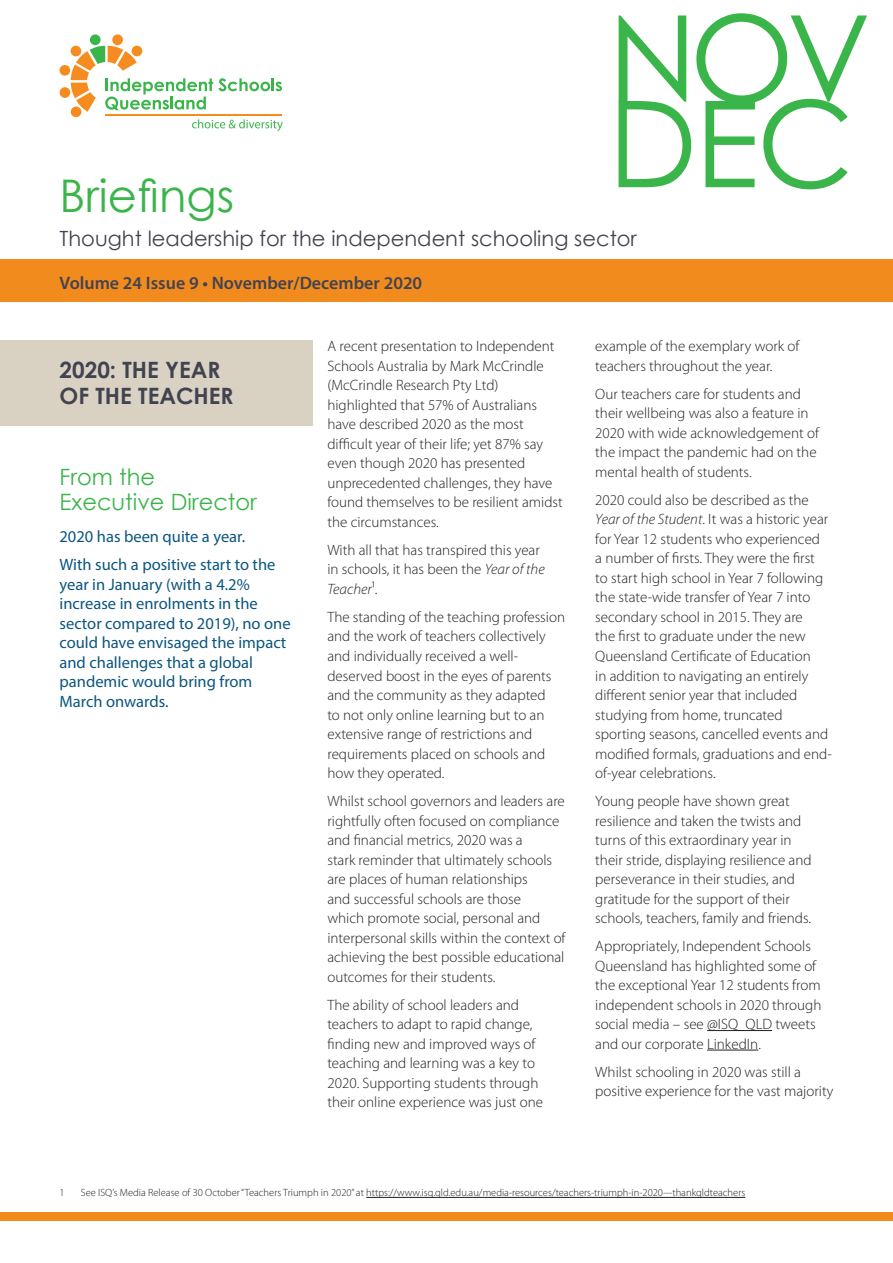
<style>
.page{position:relative;width:893px;height:1263px;background:#fff}
.page>*{position:absolute;margin:0;border:0;box-sizing:border-box;transform-origin:0 0}
.Heading_1_Briefings{font:120px/85.5px "Century Gothic";letter-spacing:-.04em;color:#3ab54a}
.Heading_1_Briefings-2{font:45px "Century Gothic";color:#3ab54a}
.Heading_2{font:22.5px/25.5px "Century Gothic";color:#3ab54a}
.ED_heading{font:700 22.5px/25.5px "Century Gothic";color:#424351}
.Heading_2-2{font:21px "Century Gothic";color:#424351}
.Heading_3{font:600 18px "Myriad Pro";color:#424351}
.Intro_para{font:16.5px/19.5px "Myriad Pro";color:#0c567f}
.Body_copy{font:300 15px/19.5px "Myriad Pro";color:#231f20}
.Footnote{font:300 10.5px "Myriad Pro";color:#231f20}
.s1{font-style:italic}
</style>
<div class="page">
<div style="left:0;top:259px;width:893px;height:43px;background:#f28b1d"></div>
<hr style="left:707px;top:1030px;width:65px;height:1px;background:#231f20">
<hr style="left:707px;top:1050px;width:51px;height:1px;background:#231f20">
<div style="left:0;top:1212px;width:893px;height:8px;background:#f28b1d"></div>
<hr style="left:366px;top:1197px;width:379px;height:1px;background:#231f20">
<div style="left:0;top:340px;width:313px;height:85px;background:#d9d2c3"></div>
<svg style="left:192px;top:119px;width:91px;height:12px"></svg>
<hr style="left:105px;top:114px;width:177px;height:1px;background:#f68c1f">
<div style="left:90px;top:34px;width:11px;height:11px;background:#3ab54a;border-radius:50%"></div>
<div style="left:60px;top:65px;width:10px;height:11px;background:#f68c1f;border-radius:50%"></div>
<div style="left:60px;top:87px;width:10px;height:11px;background:#f68c1f;border-radius:50%"></div>
<div style="left:71px;top:107px;width:10px;height:10px;background:#f68c1f;border-radius:50%"></div>
<div style="left:112px;top:34px;width:11px;height:11px;background:#f68c1f;border-radius:50%"></div>
<svg style="left:71px;top:46px;width:211px;height:66px"></svg>
<p class="Heading_1_Briefings" style="left:608px;top:14px;width:264px">NOV<br>DEC</p>
<p class="Heading_1_Briefings-2" style="left:60px;top:165px;width:176px">Briefings</p>
<p class="Heading_2-2" style="left:60px;top:224px;width:579px">Thought leadership for the independent schooling sector</p>
<p class="Heading_3" style="left:60px;top:272px;width:364px">Volume 24 Issue 9 • November/December 2020</p>
<p class="ED_heading" style="left:60px;top:356px;width:176px">2020: THE YEAR<br>OF THE TEACHER</p>
<p class="Heading_2" style="left:60px;top:463px;width:199px">From the<br>Executive Director</p>
<p class="Intro_para" style="left:60px;top:527px;width:187px">2020 has been quite a year.</p>
<p class="Intro_para" style="left:60px;top:555px;width:233px">With such a positive start to the year in January (with a 4.2% increase in enrolments in the sector compared to 2019), no one could have envisaged the impact and challenges that a global pandemic would bring from<br>March onwards.</p>
<p class="Body_copy" style="left:327px;top:337px;width:237px">A recent presentation to Independent Schools Australia by Mark McCrindle (McCrindle Research Pty Ltd) highlighted that 57% of Australians have described 2020 as the most difficult year of their life; yet 87% say even though 2020 has presented unprecedented challenges, they have found themselves to be resilient amidst the circumstances.</p>
<p class="Body_copy" style="left:327px;top:540px;width:219px">With all that has transpired this year in schools, it has been the <span class="s1">Year of the<br>Teacher</span>1.</p>
<p class="Body_copy" style="left:327px;top:607px;width:239px">The standing of the teaching profession and the work of teachers collectively and individually received a well&shy;deserved boost in the eyes of parents and the community as they adapted<br>to not only online learning but to an extensive range of restrictions and requirements placed on schools and how they operated.</p>
<p class="Body_copy" style="left:327px;top:791px;width:240px">Whilst school governors and leaders are rightfully often focused on compliance and financial metrics, 2020 was a<br>stark reminder that ultimately schools are places of human relationships<br>and successful schools are those<br>which promote social, personal and interpersonal skills within the context of achieving the best possible educational outcomes for their students.</p>
<p class="Body_copy" style="left:327px;top:995px;width:217px">The ability of school leaders and teachers to adapt to rapid change, finding new and improved ways of teaching and learning was a key to 2020. Supporting students through their online experience was just one</p>
<p class="Body_copy" style="left:595px;top:337px;width:206px">example of the exemplary work of teachers throughout the year.</p>
<p class="Body_copy" style="left:595px;top:384px;width:225px">Our teachers care for students and their wellbeing was also a feature in 2020 with wide acknowledgement of the impact the pandemic had on the mental health of students.</p>
<p class="Body_copy" style="left:595px;top:490px;width:238px">2020 could also be described as the <span class="s1">Year of the Student</span>. It was a historic year for Year 12 students who experienced<br>a number of firsts. They were the first<br>to start high school in Year 7 following the state-wide transfer of Year 7 into secondary school in 2015. They are<br>the first to graduate under the new Queensland Certificate of Education<br>in addition to navigating an entirely different senior year that included studying from home, truncated sporting seasons, cancelled events and modified formals, graduations and end&shy;of-year celebrations.</p>
<p class="Body_copy" style="left:595px;top:791px;width:218px">Young people have shown great resilience and taken the twists and turns of this extraordinary year in their stride, displaying resilience and perseverance in their studies, and gratitude for the support of their schools, teachers, family and friends.</p>
<p class="Body_copy" style="left:595px;top:936px;width:228px">Appropriately, Independent Schools Queensland has highlighted some of the exceptional Year 12 students from independent schools in 2020 through social media – see @ISQ_QLD tweets and our corporate LinkedIn.</p>
<p class="Body_copy" style="left:595px;top:1062px;width:240px">Whilst schooling in 2020 was still a positive experience for the vast majority</p>
<p class="Footnote" style="left:60px;top:1186px;width:7px">1</p>
<p class="Footnote" style="left:81px;top:1186px;width:666px">See ISQ’s Media Release of 30 October “Teachers Triumph in 2020” at https://www.isq.qld.edu.au/media-resources/teachers-triumph-in-2020---thankqldteachers</p>
</div>
